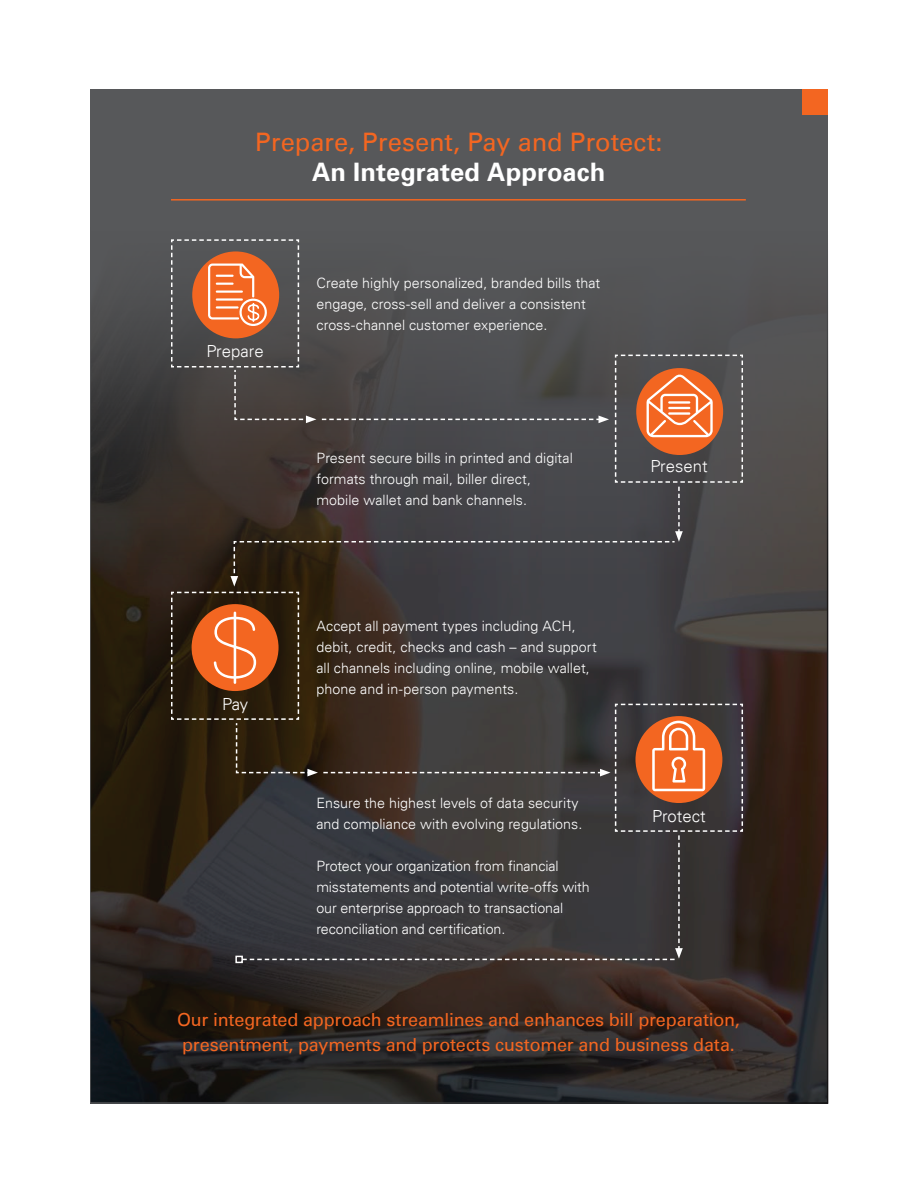
<style>
.page{position:relative;width:918px;height:1188px;background:#fff}
.page>*{position:absolute;margin:0;border:0;box-sizing:border-box;transform-origin:0 0}
.US_SH_black_subheads{font:25.5px/30px "Univers LT";color:#f36621;text-align:center}
.t1{font:18px/25.5px "Univers LT";letter-spacing:-.01em;color:#f36621}
.US_BD_black_body_cop{font:300 16.65px "Univers LT";color:#fff}
.t2{font:300 14.25px/21px "Univers LT";color:#fff}
.s1{font-weight:700;color:#fff}
</style>
<div class="page">
<div style="left:90px;top:89px;width:738px;height:1015px;background:#57585a"></div>
<img style="left:92px;top:305px;width:733px;height:796px">
<div style="left:235px;top:956px;width:8px;height:7px;border:2px solid #fff"></div>
<div style="left:802px;top:89px;width:26px;height:26px;background:#f36621"></div>
<hr style="left:171px;top:199px;width:575px;height:2px;background:#f36621">
<svg style="left:170px;top:239px;width:574px;height:721px"></svg>
<p class="US_SH_black_subheads" style="left:255px;top:127px;width:409px">Prepare, Present, Pay and Protect:<br><span class="s1">An Integrated Approach</span></p>
<p class="US_BD_black_body_cop" style="left:206px;top:341px;width:59px">Prepare</p>
<p class="US_BD_black_body_cop" style="left:222px;top:694px;width:28px">Pay</p>
<p class="t2" style="left:316px;top:273px;width:285px">Create highly personalized, branded bills that engage, cross-sell and deliver a consistent cross-channel customer experience.</p>
<p class="t2" style="left:316px;top:447px;width:258px">Present secure bills in printed and digital formats through mail, biller direct, mobile wallet and bank channels.</p>
<p class="t2" style="left:316px;top:615px;width:282px">Accept all payment types including ACH, debit, credit, checks and cash – and support all channels including online, mobile wallet, phone and in-person payments.</p>
<p class="t2" style="left:316px;top:792px;width:267px">Ensure the highest levels of data security and compliance with evolving regulations.</p>
<p class="t2" style="left:316px;top:855px;width:275px">Protect your organization from financial misstatements and potential write-offs with our enterprise approach to transactional reconciliation and certification.</p>
<p class="US_BD_black_body_cop" style="left:650px;top:456px;width:59px">Present</p>
<p class="US_BD_black_body_cop" style="left:652px;top:806px;width:55px">Protect</p>
<p class="t1" style="left:177px;top:1007px;width:564px">Our integrated approach streamlines and enhances bill preparation, presentment, payments and protects customer and business data.</p>
</div>
